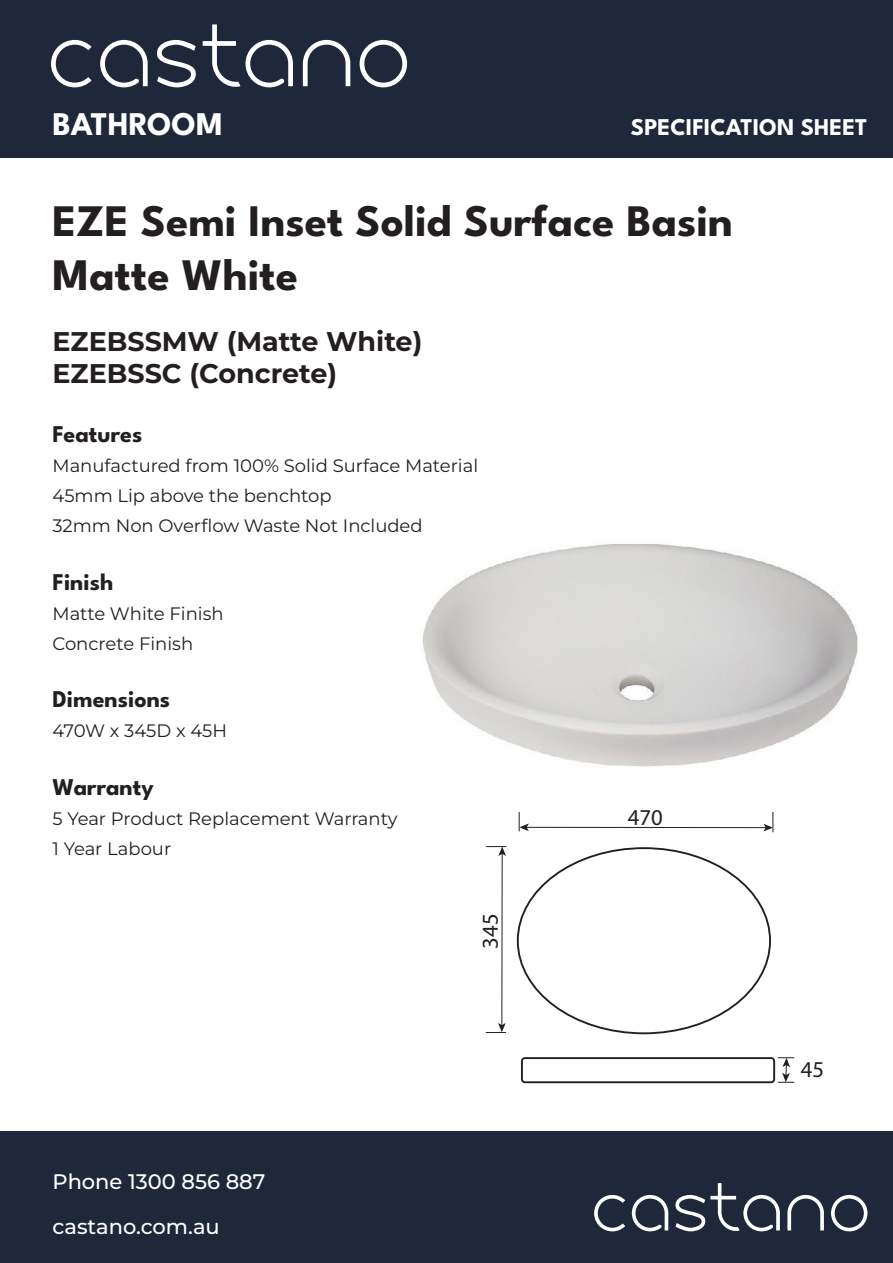
<style>
.page{position:relative;width:893px;height:1263px;background:#fff}
.page>*{position:absolute;margin:0;border:0;box-sizing:border-box;transform-origin:0 0}
.t1{font:700 45px/54px "League Spartan";color:#231f20}
.t2{font:700 33px "League Spartan";color:#fff}
.t3{font:700 27px "Montserrat";color:#231f20}
.t4{font:700 24px "League Spartan";color:#231f20}
.t5{font:700 24px "League Spartan";color:#fff}
.t6{font:700 22.65px "DIN Condensed";color:#231f20}
.t7{font:500 21px "Montserrat";color:#fff}
.t8{font:18px "Montserrat";color:#231f20}
</style>
<div class="page">
<div style="left:0;top:1131px;width:893px;height:132px;background:#1e283a"></div>
<div style="left:0;top:0;width:893px;height:157px;background:#1e283a"></div>
<svg style="left:51px;top:40px;width:41px;height:47px"></svg>
<svg style="left:100px;top:40px;width:48px;height:47px"></svg>
<svg style="left:157px;top:40px;width:39px;height:47px"></svg>
<svg style="left:203px;top:24px;width:90px;height:64px"></svg>
<svg style="left:303px;top:40px;width:47px;height:46px"></svg>
<svg style="left:360px;top:40px;width:47px;height:47px"></svg>
<svg style="left:594px;top:1195px;width:31px;height:36px"></svg>
<svg style="left:632px;top:1195px;width:36px;height:36px"></svg>
<svg style="left:675px;top:1183px;width:105px;height:49px"></svg>
<svg style="left:787px;top:1195px;width:37px;height:35px"></svg>
<svg style="left:831px;top:1195px;width:36px;height:36px"></svg>
<img style="left:422px;top:544px;width:436px;height:223px">
<hr style="left:526px;top:827px;width:240px;height:1px;background:#231f20">
<svg style="left:519px;top:812px;width:10px;height:19px"></svg>
<svg style="left:763px;top:812px;width:11px;height:20px"></svg>
<hr style="left:502px;top:853px;width:1px;height:173px;background:#231f20">
<svg style="left:486px;top:1023px;width:20px;height:10px"></svg>
<svg style="left:486px;top:846px;width:20px;height:10px"></svg>
<div style="left:521px;top:1057px;width:254px;height:26px;border:2px solid #231f20;border-radius:3px"></div>
<svg style="left:778px;top:1057px;width:16px;height:26px"></svg>
<p class="t2" style="left:53px;top:98px;width:172px">BATHROOM</p>
<p class="t5" style="left:631px;top:108px;width:238px">SPECIFICATION SHEET</p>
<p class="t1" style="left:53px;top:190px;width:682px">EZE Semi Inset Solid Surface Basin<br>Matte White</p>
<p class="t3" style="left:53px;top:323px;width:371px">EZEBSSMW (Matte White)</p>
<p class="t3" style="left:53px;top:356px;width:286px">EZEBSSC (Concrete)</p>
<p class="t4" style="left:53px;top:415px;width:91px">Features</p>
<p class="t8" style="left:53px;top:454px;width:427px">Manufactured from 100% Solid Surface Material</p>
<p class="t8" style="left:53px;top:484px;width:281px">45mm Lip above the benchtop</p>
<p class="t8" style="left:53px;top:514px;width:372px">32mm Non Overflow Waste Not Included</p>
<p class="t4" style="left:53px;top:563px;width:62px">Finish</p>
<p class="t8" style="left:53px;top:601px;width:173px">Matte White Finish</p>
<p class="t8" style="left:53px;top:631px;width:142px">Concrete Finish</p>
<p class="t4" style="left:53px;top:680px;width:119px">Dimensions</p>
<p class="t8" style="left:53px;top:719px;width:176px">470W x 345D x 45H</p>
<p class="t4" style="left:53px;top:768px;width:103px">Warranty</p>
<p class="t8" style="left:53px;top:806px;width:347px">5 Year Product Replacement Warranty</p>
<p class="t8" style="left:53px;top:836px;width:120px">1 Year Labour</p>
<p class="t6" style="left:476px;top:948px;width:36px;rotate:-90deg">345</p>
<p class="t7" style="left:53px;top:1167px;width:214px">Phone 1300 856 887</p>
<p class="t7" style="left:53px;top:1212px;width:169px">castano.com.au</p>
<p class="t6" style="left:628px;top:803px;width:36px">470</p>
<p class="t6" style="left:801px;top:1056px;width:25px">45</p>
</div>
